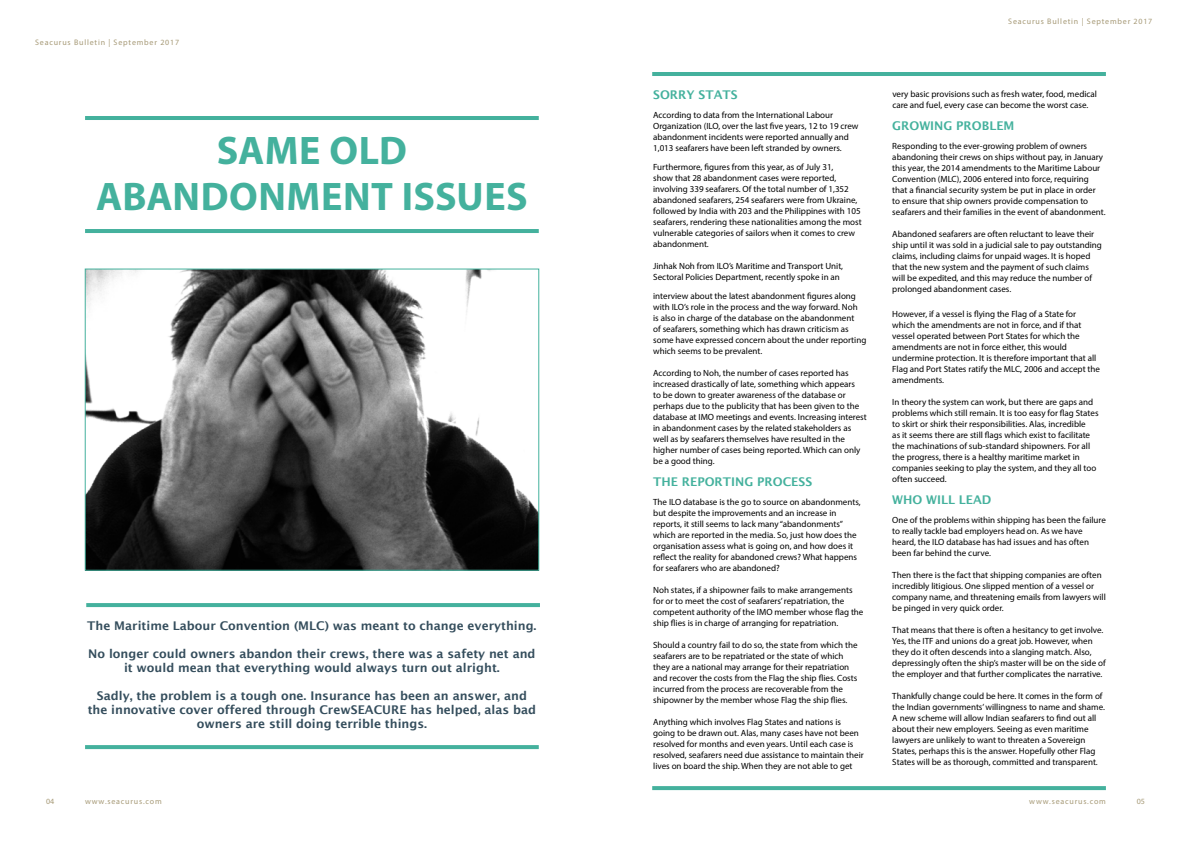
<style>
.page{position:relative;width:1191px;height:842px;background:#fff}
.page>*{position:absolute;margin:0;border:0;box-sizing:border-box;transform-origin:0 0}
.t1{font:700 40px/46px "Myriad Pro";letter-spacing:.01em;color:#44b19d;text-align:center}
.t2{font:600 12px/14px "Lucida Sans";color:#344d5c;text-align:center}
.t3{font:600 12px "Lucida Sans";color:#44b19d}
.t4{font:9px/11px "Myriad Pro";color:#000}
.t5{font:8px "Myriad Pro";letter-spacing:.1em;color:#a69976}
</style>
<div class="page">
<img style="left:87px;top:270px;width:450px;height:299px">
<div style="left:85px;top:268px;width:454px;height:303px;border:1px solid #44b19d"></div>
<svg style="left:86px;top:603px;width:454px;height:4px;fill:#44b19d"></svg>
<hr style="left:652px;top:72px;width:454px;height:4px;background:#44b19d">
<svg style="left:85px;top:745px;width:454px;height:4px;fill:#44b19d"></svg>
<svg style="left:652px;top:786px;width:454px;height:4px;fill:#44b19d"></svg>
<hr style="left:85px;top:116px;width:454px;height:4px;background:#44b19d">
<hr style="left:85px;top:229px;width:454px;height:4px;background:#44b19d">
<p class="t5" style="left:35px;top:37px;width:146px">Seacurus Bulletin | September 2017</p>
<h1 class="t1" style="left:96px;top:126px;width:433px">SAME OLD<br>ABANDONMENT ISSUES</h1>
<h2 class="t2" style="left:87px;top:619px;width:451px">The Maritime Labour Convention (MLC) was meant to change everything.</h2>
<h2 class="t2" style="left:88px;top:647px;width:449px">No longer could owners abandon their crews, there was a safety net and it would mean that everything would always turn out alright.</h2>
<h2 class="t2" style="left:88px;top:689px;width:450px">Sadly, the problem is a tough one. Insurance has been an answer, and the innovative cover offered through CrewSEACURE has helped, alas bad owners are still doing terrible things.</h2>
<h2 class="t3" style="left:653px;top:88px;width:86px">SORRY STATS</h2>
<p class="t4" style="left:653px;top:110px;width:207px">According to data from the International Labour Organization (ILO, over the last five years, 12 to 19 crew abandonment incidents were reported annually and 1,013 seafarers have been left stranded by owners.</p>
<p class="t4" style="left:653px;top:162px;width:210px">Furthermore, figures from this year, as of July 31,<br>show that 28 abandonment cases were reported, involving 339 seafarers. Of the total number of 1,352 abandoned seafarers, 254 seafarers were from Ukraine, followed by India with 203 and the Philippines with 105 seafarers, rendering these nationalities among the most vulnerable categories of sailors when it comes to crew abandonment.</p>
<p class="t4" style="left:653px;top:261px;width:191px">Jinhak Noh from ILO’s Maritime and Transport Unit,<br>Sectoral Policies Department, recently spoke in an</p>
<p class="t4" style="left:653px;top:291px;width:215px">interview about the latest abandonment figures along with ILO’s role in the process and the way forward. Noh<br>is also in charge of the database on the abandonment<br>of seafarers, something which has drawn criticism as some have expressed concern about the under reporting which seems to be prevalent.</p>
<p class="t4" style="left:653px;top:368px;width:215px">According to Noh, the number of cases reported has increased drastically of late, something which appears<br>to be down to greater awareness of the database or perhaps due to the publicity that has been given to the database at IMO meetings and events. Increasing interest in abandonment cases by the related stakeholders as well as by seafarers themselves have resulted in the higher number of cases being reported. Which can only be a good thing.</p>
<h2 class="t3" style="left:653px;top:475px;width:160px">THE REPORTING PROCESS</h2>
<p class="t4" style="left:653px;top:497px;width:209px">The ILO database is the go to source on abandonments, but despite the improvements and an increase in reports, it still seems to lack many “abandonments” which are reported in the media. So, just how does the organisation assess what is going on, and how does it reflect the reality for abandoned crews? What happens for seafarers who are abandoned?</p>
<p class="t4" style="left:653px;top:585px;width:212px">Noh states, if a shipowner fails to make arrangements for or to meet the cost of seafarers’ repatriation, the competent authority of the IMO member whose flag the ship flies is in charge of arranging for repatriation.</p>
<p class="t4" style="left:653px;top:640px;width:206px">Should a country fail to do so, the state from which the seafarers are to be repatriated or the state of which they are a national may arrange for their repatriation and recover the costs from the Flag the ship flies. Costs incurred from the process are recoverable from the shipowner by the member whose Flag the ship flies.</p>
<p class="t4" style="left:653px;top:717px;width:212px">Anything which involves Flag States and nations is going to be drawn out. Alas, many cases have not been resolved for months and even years. Until each case is resolved, seafarers need due assistance to maintain their lives on board the ship. When they are not able to get</p>
<p class="t5" style="left:1008px;top:16px;width:146px">Seacurus Bulletin | September 2017</p>
<p class="t4" style="left:892px;top:88px;width:206px">very basic provisions such as fresh water, food, medical care and fuel, every case can become the worst case.</p>
<h2 class="t3" style="left:892px;top:119px;width:124px">GROWING PROBLEM</h2>
<p class="t4" style="left:892px;top:140px;width:215px">Responding to the ever-growing problem of owners abandoning their crews on ships without pay, in January this year, the 2014 amendments to the Maritime Labour Convention (MLC), 2006 entered into force, requiring that a financial security system be put in place in order to ensure that ship owners provide compensation to seafarers and their families in the event of abandonment.</p>
<p class="t4" style="left:892px;top:228px;width:211px">Abandoned seafarers are often reluctant to leave their ship until it was sold in a judicial sale to pay outstanding claims, including claims for unpaid wages. It is hoped that the new system and the payment of such claims will be expedited, and this may reduce the number of prolonged abandonment cases.</p>
<p class="t4" style="left:892px;top:308px;width:209px">However, if a vessel is flying the Flag of a State for which the amendments are not in force, and if that vessel operated between Port States for which the amendments are not in force either, this would undermine protection. It is therefore important that all Flag and Port States ratify the MLC, 2006 and accept the amendments.</p>
<p class="t4" style="left:892px;top:396px;width:208px">In theory the system can work, but there are gaps and problems which still remain. It is too easy for flag States to skirt or shirk their responsibilities. Alas, incredible<br>as it seems there are still flags which exist to facilitate the machinations of sub-standard shipowners. For all the progress, there is a healthy maritime market in companies seeking to play the system, and they all too often succeed.</p>
<h2 class="t3" style="left:892px;top:493px;width:101px">WHO WILL LEAD</h2>
<p class="t4" style="left:892px;top:514px;width:215px">One of the problems within shipping has been the failure to really tackle bad employers head on. As we have heard, the ILO database has had issues and has often been far behind the curve.</p>
<p class="t4" style="left:892px;top:569px;width:215px">Then there is the fact that shipping companies are often incredibly litigious. One slipped mention of a vessel or company name, and threatening emails from lawyers will be pinged in very quick order.</p>
<p class="t4" style="left:892px;top:624px;width:215px">That means that there is often a hesitancy to get involve.<br>Yes, the ITF and unions do a great job. However, when they do it often descends into a slanging match. Also, depressingly often the ship’s master will be on the side of the employer and that further complicates the narrative.</p>
<p class="t4" style="left:892px;top:690px;width:214px">Thankfully change could be here. It comes in the form of the Indian governments’ willingness to name and shame.<br>A new scheme will allow Indian seafarers to find out all about their new employers. Seeing as even maritime lawyers are unlikely to want to threaten a Sovereign States, perhaps this is the answer. Hopefully other Flag States will be as thorough, committed and transparent.</p>
<p class="t5" style="left:46px;top:796px;width:10px">04</p>
<p class="t5" style="left:85px;top:796px;width:78px">www.seacurus.com</p>
<p class="t5" style="left:1029px;top:796px;width:78px">www.seacurus.com</p>
<p class="t5" style="left:1136px;top:796px;width:10px">05</p>
</div>
